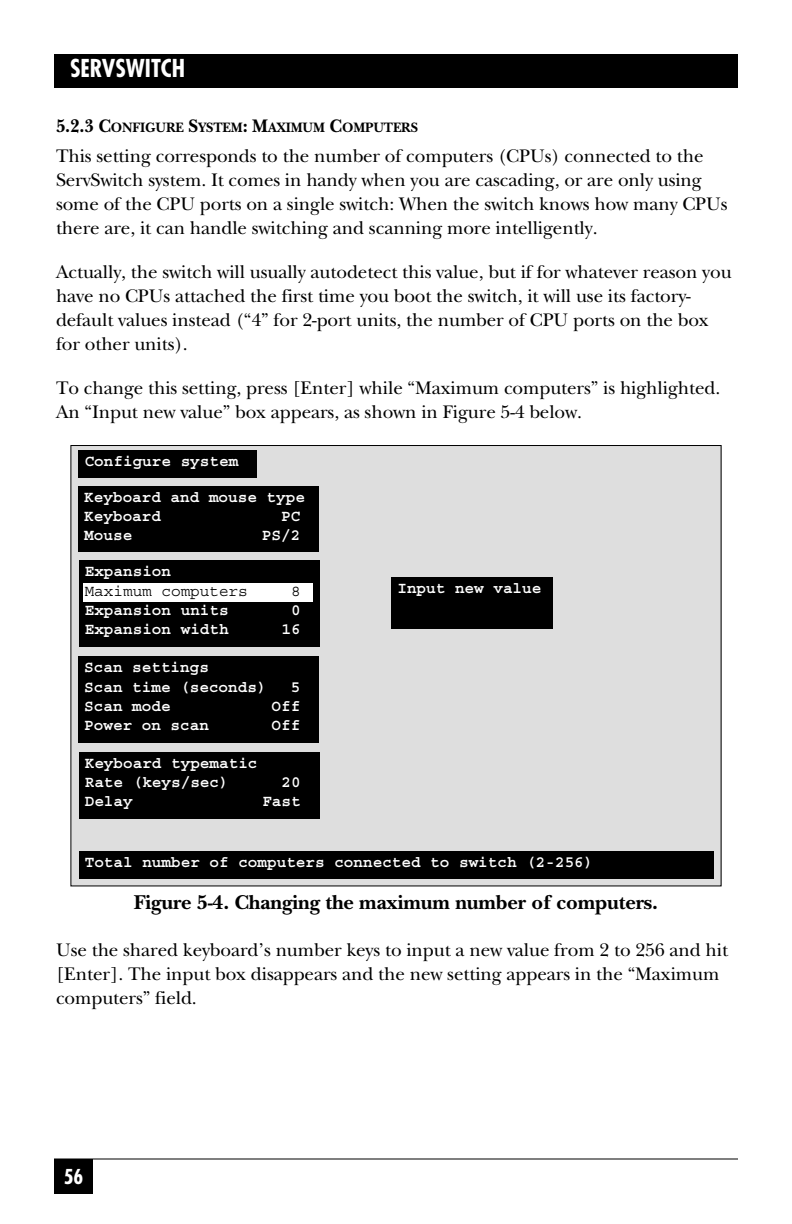
<style>
.page{position:relative;width:792px;height:1224px;background:#fff}
.page>*{position:absolute;margin:0;border:0;box-sizing:border-box;transform-origin:0 0}
.t1{font:700 condensed 24px "Futura";color:#fff}
.t2{font:700 20.8px "New Baskerville";letter-spacing:-.005em;color:#000}
.t3{font:700 condensed 20px "Futura";color:#fff}
.t4{font:19px/24px "New Baskerville";letter-spacing:-.005em;color:#000}
.t5{font:700 16px/19.2px "Courier";color:#fff}
.t6{font:16px "Courier";color:#000}
.t7{font:700 14.2px "New Baskerville";letter-spacing:-.005em;color:#000;scale:.95 1}
.s1{font-size:19px}
</style>
<div class="page">
<div style="left:54px;top:54px;width:684px;height:34px;background:#000"></div>
<div style="left:54px;top:1159px;width:39px;height:35px;background:#000"></div>
<hr style="left:54px;top:1158px;width:684px;height:2px;background:#000">
<div style="left:71px;top:446px;width:650px;height:440px;background:#dedede"></div>
<div style="left:79px;top:450px;width:178px;height:27px;background:#000"></div>
<div style="left:79px;top:851px;width:634px;height:27px;background:#000"></div>
<div style="left:78px;top:486px;width:241px;height:66px;background:#000"></div>
<div style="left:391px;top:577px;width:162px;height:52px;background:#000"></div>
<div style="left:79px;top:560px;width:241px;height:87px;background:#000"></div>
<div style="left:78px;top:656px;width:241px;height:87px;background:#000"></div>
<div style="left:79px;top:752px;width:241px;height:67px;background:#000"></div>
<div style="left:83px;top:583px;width:230px;height:19px;background:#fff"></div>
<p class="t1" style="left:70px;top:58px;width:117px">SERVSWITCH</p>
<p class="t7" style="left:56px;top:122px;width:383px"><span class="s1">5.2.3 C</span>ONFIGURE <span class="s1">S</span>YSTEM<span class="s1">: M</span>AXIMUM <span class="s1">C</span>OMPUTERS</p>
<p class="t4" style="left:56px;top:146px;width:673px">This setting corresponds to the number of computers (CPUs) connected to the ServSwitch system. It comes in handy when you are cascading, or are only using some of the CPU ports on a single switch: When the switch knows how many CPUs there are, it can handle switching and scanning more intelligently.</p>
<p class="t4" style="left:56px;top:262px;width:677px">Actually, the switch will usually autodetect this value, but if for whatever reason you have no CPUs attached the first time you boot the switch, it will use its factory&shy;default values instead (“4” for 2-port units, the number of CPU ports on the box for other units).</p>
<p class="t4" style="left:56px;top:378px;width:666px">To change this setting, press [Enter] while “Maximum computers” is highlighted.<br>An “Input new value” box appears, as shown in Figure 5-4 below.</p>
<p class="t5" style="left:85px;top:453px;width:155px">Configure system</p>
<p class="t5" style="left:84px;top:489px;width:222px">Keyboard and mouse type<br>Keyboard</p>
<p class="t5" style="left:281px;top:508px;width:21px">PC</p>
<p class="t5" style="left:84px;top:527px;width:49px">Mouse</p>
<p class="t5" style="left:262px;top:527px;width:40px">PS/2</p>
<p class="t5" style="left:85px;top:563px;width:88px">Expansion</p>
<p class="t5" style="left:85px;top:601px;width:145px">Expansion units</p>
<p class="t5" style="left:291px;top:601px;width:11px">0</p>
<p class="t5" style="left:85px;top:621px;width:145px">Expansion width</p>
<p class="t5" style="left:282px;top:621px;width:21px">16</p>
<p class="t5" style="left:84px;top:659px;width:184px">Scan settings<br>Scan time (seconds)</p>
<p class="t6" style="left:85px;top:585px;width:165px">Maximum computers</p>
<p class="t6" style="left:291px;top:585px;width:11px">8</p>
<p class="t5" style="left:291px;top:678px;width:11px">5</p>
<p class="t5" style="left:84px;top:697px;width:88px">Scan mode</p>
<p class="t5" style="left:271px;top:697px;width:30px">Off</p>
<p class="t5" style="left:84px;top:717px;width:126px">Power on scan</p>
<p class="t5" style="left:271px;top:717px;width:30px">Off</p>
<p class="t5" style="left:85px;top:755px;width:174px">Keyboard typematic<br>Rate (keys/sec)</p>
<p class="t5" style="left:282px;top:774px;width:21px">20</p>
<p class="t5" style="left:85px;top:793px;width:49px">Delay</p>
<p class="t5" style="left:262px;top:793px;width:40px">Fast</p>
<p class="t5" style="left:397px;top:580px;width:145px">Input new value</p>
<p class="t5" style="left:85px;top:854px;width:510px">Total number of computers connected to switch (2-256)</p>
<p class="t2" style="left:134px;top:895px;width:526px">Figure 5-4. Changing the maximum number of computers.</p>
<p class="t4" style="left:56px;top:941px;width:674px">Use the shared keyboard’s number keys to input a new value from 2 to 256 and hit [Enter]. The input box disappears and the new setting appears in the “Maximum computers” field.</p>
<p class="t3" style="left:64px;top:1168px;width:21px">56</p>
</div>
